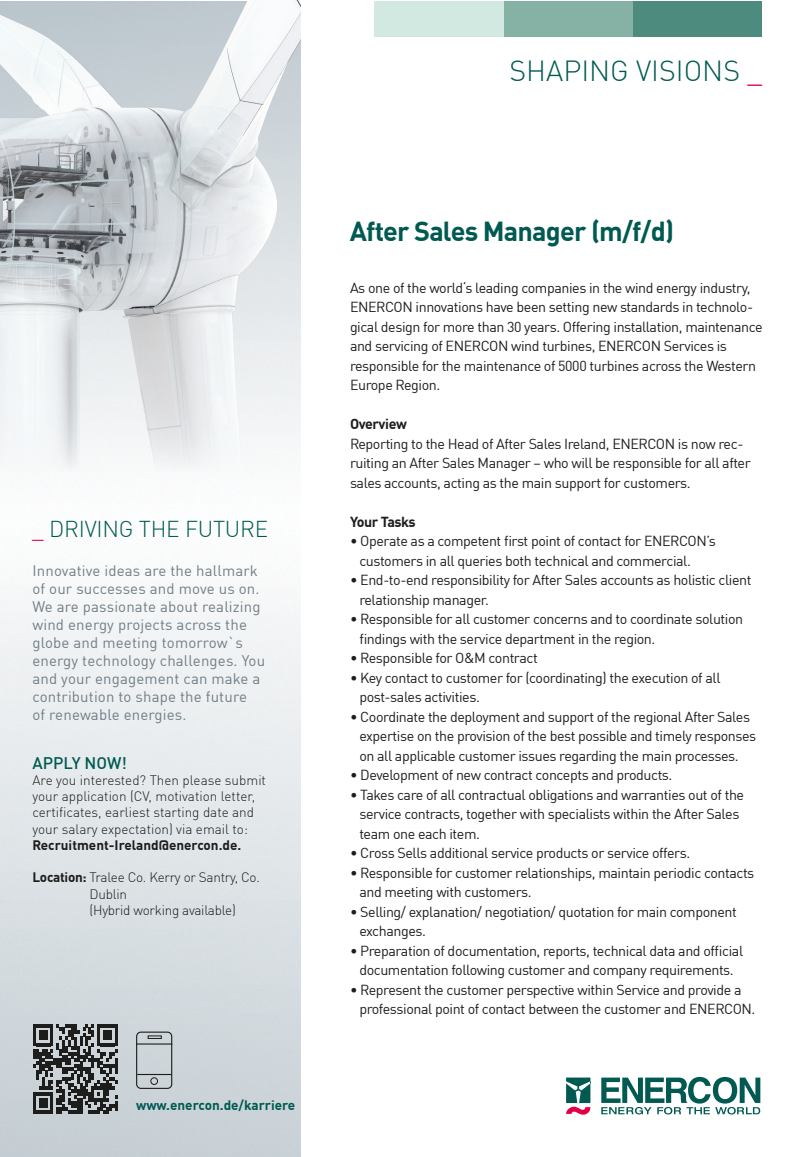
<style>
.page{position:relative;width:800px;height:1157px;background:#fff}
.page>*{position:absolute;margin:0;border:0;box-sizing:border-box;transform-origin:0 0}
.t1{font:300 28.5px "DIN Offc Pro";color:#005a51}
.t2{font:700 27px "DIN Offc Pro";letter-spacing:-.03em;color:#005a51}
.t3{font:300 22.5px "DIN Offc Pro";letter-spacing:-.01em;color:#005a51}
.t4{font:500 16.5px "DIN Offc Pro";color:#005a51}
.t5{font:15px/18px "DIN Offc Pro";letter-spacing:.01em;color:#717e86}
.t6{font:14.25px/19.5px "DIN Offc Pro";letter-spacing:-.03em;color:#1d1d1b}
.t7{font:700 14.25px "DIN Offc Pro";letter-spacing:-.03em;color:#1d1d1b}
.t8{font:300 13.5px/16.2px "DIN Offc Pro";color:#1d1d1b}
.t9{font:300 13.5px/16.2px "DIN Offc Pro";letter-spacing:-.02em;color:#1d1d1b}
.t10{font:700 13.5px "DIN Offc Pro";color:#1d1d1b}
.t11{font:700 13.5px "DIN Offc Pro";color:#005a51}
.s1{color:#e50046}
.s2{font-weight:700}
</style>
<div class="page">
<img style="left:0;top:0;width:301px;height:1157px">
<img style="left:0;top:1px;width:301px;height:471px">
<div style="left:632px;top:1px;width:129px;height:35px;background:#4d8b7e"></div>
<div style="left:503px;top:1px;width:129px;height:35px;background:#85b2a4"></div>
<div style="left:374px;top:1px;width:129px;height:35px;background:#d2e9e2"></div>
<svg style="left:566px;top:1077px;width:24px;height:37px"></svg>
<svg style="left:601px;top:1076px;width:159px;height:38px"></svg>
<svg style="left:33px;top:1024px;width:85px;height:90px"></svg>
<div style="left:136px;top:1031px;width:36px;height:58px;border:1px solid #1d1d1b;border-radius:4px"></div>
<hr style="left:137px;top:1074px;width:35px;height:1px;background:#1d1d1b">
<hr style="left:136px;top:1043px;width:36px;height:1px;background:#1d1d1b">
<div style="left:150px;top:1077px;width:8px;height:7px;border:1px solid #1d1d1b;border-radius:50%"></div>
<h3 class="t3" style="left:32px;top:512px;width:237px"><span class="s1">_</span> DRIVING THE FUTURE</h3>
<p class="t5" style="left:32px;top:560px;width:234px">Innovative ideas are the hallmark of our successes and move us on.<br>We are passionate about realizing wind energy projects across the globe and meeting tomorrow`s energy technology challenges. You and your engagement can make a contribution to shape the future<br>of renewable energies.</p>
<p class="t4" style="left:32px;top:749px;width:96px">APPLY NOW!</p>
<p class="t8" style="left:32px;top:771px;width:235px">Are you interested? Then please submit your application (CV, motivation letter, certificates, earliest starting date and your salary expectation) via email to:</p>
<p class="t10" style="left:32px;top:833px;width:210px">Recruitment-Ireland@enercon.de.</p>
<p class="t9" style="left:90px;top:868px;width:172px;text-indent:-57px"><span class="s2">Location:</span> Tralee Co. Kerry or Santry, Co.<br>Dublin<br>(Hybrid working available)</p>
<p class="t11" style="left:136px;top:1094px;width:161px">www.enercon.de/karriere</p>
<h1 class="t1" style="left:509px;top:49px;width:254px">SHAPING VISIONS <span class="s1">_</span></h1>
<h2 class="t2" style="left:350px;top:208px;width:326px">After Sales Manager (m/f/d)</h2>
<p class="t6" style="left:350px;top:276px;width:414px">As one of the world‘s leading companies in the wind energy industry, ENERCON innovations have been setting new standards in technolo&shy;gical design for more than 30 years. Offering installation, maintenance and servicing of ENERCON wind turbines, ENERCON Services is responsible for the maintenance of 5000 turbines across the Western Europe Region.</p>
<p class="t7" style="left:350px;top:412px;width:58px">Overview</p>
<p class="t6" style="left:350px;top:432px;width:402px">Reporting to the Head of After Sales Ireland, ENERCON is now rec&shy;ruiting an After Sales Manager – who will be responsible for all after sales accounts, acting as the main support for customers.</p>
<p class="t7" style="left:350px;top:510px;width:67px">Your Tasks</p>
<p class="t6" style="left:359px;top:530px;width:358px;text-indent:-9px">• Operate as a competent first point of contact for ENERCON’s customers in all queries both technical and commercial.</p>
<p class="t6" style="left:359px;top:569px;width:393px;text-indent:-9px">• End-to-end responsibility for After Sales accounts as holistic client relationship manager.</p>
<p class="t6" style="left:359px;top:608px;width:385px;text-indent:-9px">• Responsible for all customer concerns and to coordinate solution findings with the service department in the region.</p>
<p class="t6" style="left:350px;top:647px;width:189px">• Responsible for O&amp;M contract</p>
<p class="t6" style="left:359px;top:666px;width:362px;text-indent:-9px">• Key contact to customer for (coordinating) the execution of all post-sales activities.</p>
<p class="t6" style="left:359px;top:705px;width:398px;text-indent:-9px">• Coordinate the deployment and support of the regional After Sales expertise on the provision of the best possible and timely responses on all applicable customer issues regarding the main processes.</p>
<p class="t6" style="left:350px;top:764px;width:324px">• Development of new contract concepts and products.</p>
<p class="t6" style="left:359px;top:783px;width:386px;text-indent:-9px">• Takes care of all contractual obligations and warranties out of the service contracts, together with specialists within the After Sales team one each item.</p>
<p class="t6" style="left:350px;top:842px;width:341px">• Cross Sells additional service products or service offers.</p>
<p class="t6" style="left:359px;top:861px;width:396px;text-indent:-9px">• Responsible for customer relationships, maintain periodic contacts and meeting with customers.</p>
<p class="t6" style="left:359px;top:900px;width:379px;text-indent:-9px">• Selling/ explanation/ negotiation/ quotation for main component exchanges.</p>
<p class="t6" style="left:350px;top:939px;width:394px;text-align:center">• Preparation of documentation, reports, technical data and official documentation following customer and company requirements.</p>
<p class="t6" style="left:359px;top:978px;width:397px;text-indent:-9px">• Represent the customer perspective within Service and provide a professional point of contact between the customer and ENERCON.</p>
</div>
